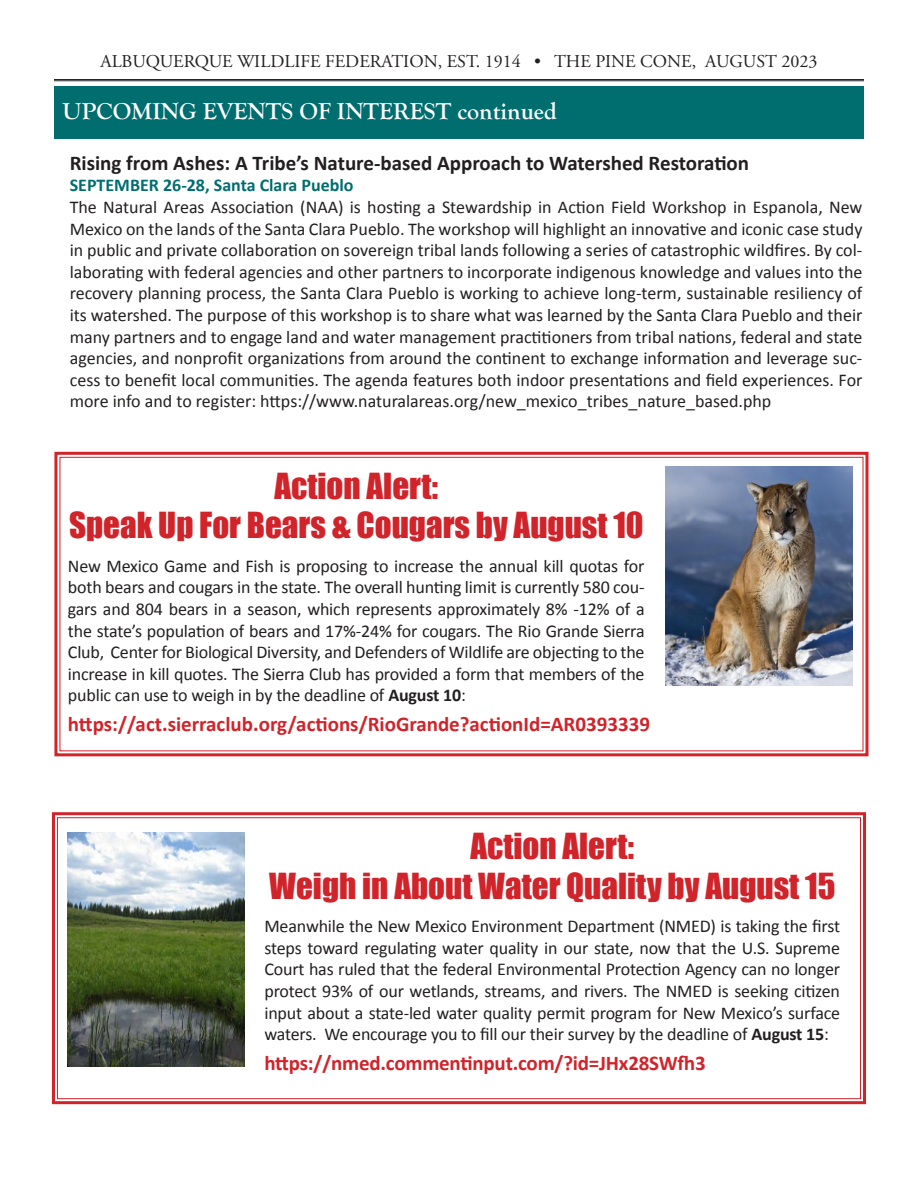
<style>
.page{position:relative;width:918px;height:1188px;background:#fff}
.page>*{position:absolute;margin:0;border:0;box-sizing:border-box;transform-origin:0 0}
.t1{font:33px "Impact";color:#d1232a}
.t2{font:700 24px "Goudy Old Style T";color:#fff}
.t3{font:700 21px "Calibri";color:#d1232a}
.t4{font:700 21px "Calibri";color:#231f20}
.t5{font:18px/21.6px "Calibri";letter-spacing:-.01em;color:#231f20;text-align:justify}
.t6{font:18px "Adobe Garamond Pro";color:#231f20}
.t7{font:700 18px "Calibri";color:#006d6f}
.s1{font-weight:700}
</style>
<div class="page">
<hr style="left:54px;top:79px;width:810px;height:1px;background:#231f20">
<hr style="left:54px;top:81px;width:810px;height:1px;background:#231f20">
<div style="left:54px;top:86px;width:810px;height:52px;background:#006d6f"></div>
<svg style="left:54px;top:451px;width:815px;height:306px"></svg>
<img style="left:665px;top:466px;width:188px;height:219px">
<svg style="left:52px;top:812px;width:814px;height:293px"></svg>
<img style="left:68px;top:833px;width:176px;height:234px">
<p class="t6" style="left:100px;top:51px;width:719px">ALBUQUERQUE WILDLIFE FEDERATION, EST. 1914 • THE PINE CONE, AUGUST 2023</p>
<p class="t2" style="left:63px;top:97px;width:496px">UPCOMING EVENTS OF INTEREST continued</p>
<p class="t4" style="left:70px;top:149px;width:681px">Rising from Ashes: A Tribe’s Nature-based Approach to Watershed Restoration</p>
<p class="t7" style="left:70px;top:174px;width:285px">SEPTEMBER 26-28, Santa Clara Pueblo</p>
<p class="t5" style="left:70px;top:196px;width:794px">The Natural Areas Association (NAA) is hosting a Stewardship in Action Field Workshop in Espanola, New Mexico on the lands of the Santa Clara Pueblo. The workshop will highlight an innovative and iconic case study in public and private collaboration on sovereign tribal lands following a series of catastrophic wildfires. By col&shy;laborating with federal agencies and other partners to incorporate indigenous knowledge and values into the recovery planning process, the Santa Clara Pueblo is working to achieve long-term, sustainable resiliency of its watershed. The purpose of this workshop is to share what was learned by the Santa Clara Pueblo and their many partners and to engage land and water management practitioners from tribal nations, federal and state agencies, and nonprofit organizations from around the continent to exchange information and leverage suc&shy;cess to benefit local communities. The agenda features both indoor presentations and field experiences. For more info and to register: https://www.naturalareas.org/new_mexico_tribes_nature_based.php</p>
<p class="t1" style="left:274px;top:460px;width:165px">Action Alert:</p>
<p class="t1" style="left:69px;top:500px;width:576px">Speak Up For Bears &amp; Cougars by August 10</p>
<p class="t5" style="left:68px;top:555px;width:578px">New Mexico Game and Fish is proposing to increase the annual kill quotas for both bears and cougars in the state. The overall hunting limit is currently 580 cou&shy;gars and 804 bears in a season, which represents approximately 8% -12% of a the state’s population of bears and 17%-24% for cougars. The Rio Grande Sierra Club, Center for Biological Diversity, and Defenders of Wildlife are objecting to the increase in kill quotes. The Sierra Club has provided a form that members of the public can use to weigh in by the deadline of <span class="s1">August 10</span>:</p>
<p class="t3" style="left:68px;top:711px;width:584px">https://act.sierraclub.org/actions/RioGrande?actionId=AR0393339</p>
<p class="t1" style="left:470px;top:821px;width:165px">Action Alert:</p>
<p class="t1" style="left:269px;top:860px;width:568px">Weigh in About Water Quality by August 15</p>
<p class="t5" style="left:264px;top:916px;width:577px">Meanwhile the New Mexico Environment Department (NMED) is taking the first steps toward regulating water quality in our state, now that the U.S. Supreme Court has ruled that the federal Environmental Protection Agency can no longer protect 93% of our wetlands, streams, and rivers. The NMED is seeking citizen input about a state-led water quality permit program for New Mexico’s surface waters. We encourage you to fill our their survey by the deadline of <span class="s1">August 15</span>:</p>
<p class="t3" style="left:264px;top:1050px;width:443px">https://nmed.commentinput.com/?id=JHx28SWfh3</p>
</div>
